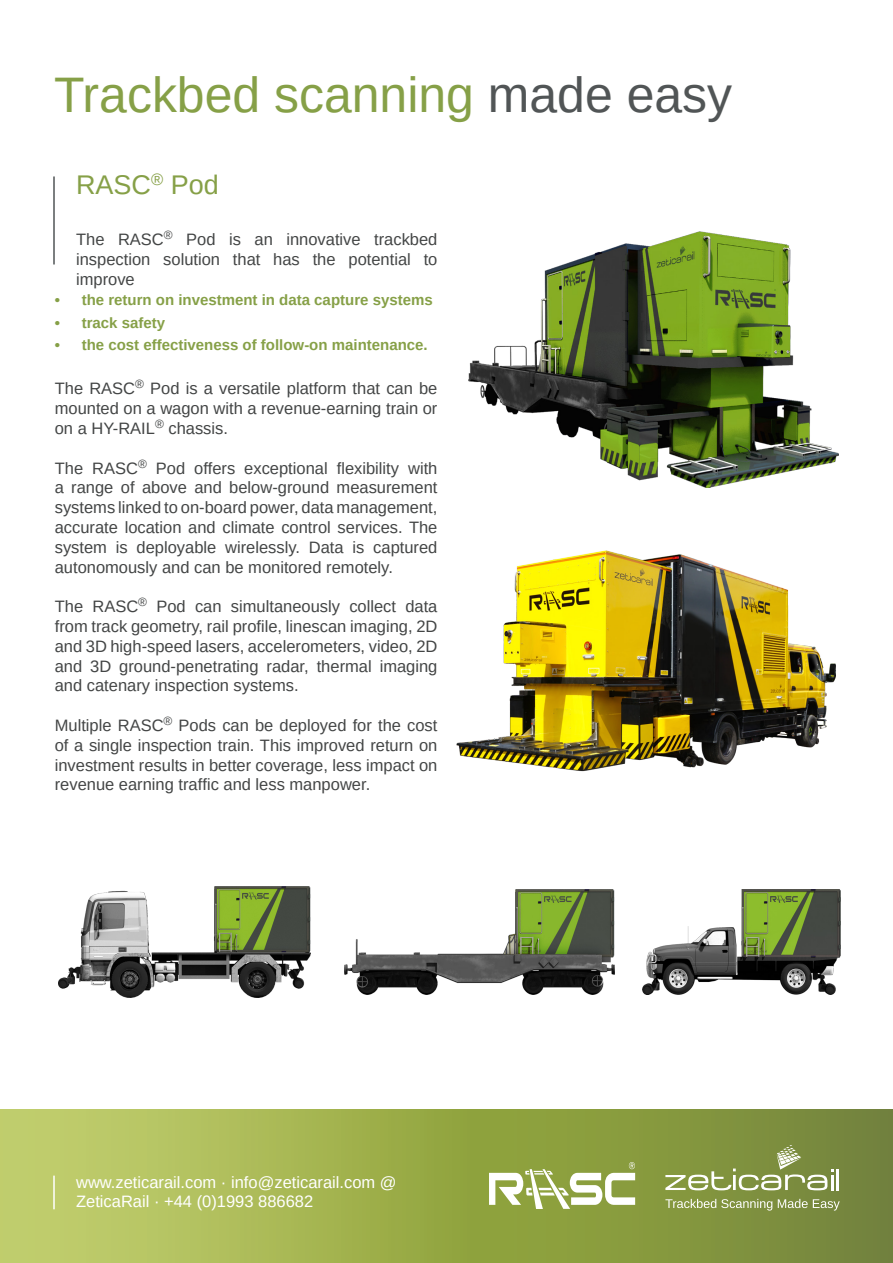
<style>
.page{position:relative;width:893px;height:1263px;background:#fff}
.page>*{position:absolute;margin:0;border:0;box-sizing:border-box;transform-origin:0 0}
.t1{font:49.95px "Arimo";color:#86a047}
.t2{font:27px "Arimo";color:#86a047}
.t3{font:16.5px/19.8px "Arimo";color:#434545;text-align:justify}
.t4{font:16.5px/19.8px "Arimo";color:#fff}
.t5{font:700 15px "Arimo";color:#86a047}
.s1{color:#515556}
</style>
<div class="page">
<hr style="left:53px;top:176px;width:2px;height:88px;background:#515556">
<img style="left:456px;top:550px;width:380px;height:222px">
<div style="left:0;top:1110px;width:893px;height:153px;background:linear-gradient(to right,#c2d168,#6f8331)"></div>
<svg style="left:489px;top:1162px;width:146px;height:47px"></svg>
<hr style="left:53px;top:1175px;width:2px;height:34px;background:#fff">
<img style="left:469px;top:231px;width:369px;height:256px">
<img style="left:642px;top:889px;width:198px;height:105px">
<img style="left:345px;top:889px;width:270px;height:105px">
<img style="left:58px;top:887px;width:252px;height:110px">
<svg style="left:665px;top:1145px;width:168px;height:45px;background:#92a15c"></svg>
<hr style="left:836px;top:1169px;width:3px;height:21px;background:#fff">
<svg style="left:665px;top:1199px;width:175px;height:11px;background:#9caa6b"></svg>
<p class="t1" style="left:54px;top:63px;width:680px">Trackbed scanning <span class="s1">made easy</span></p>
<p class="t2" style="left:76px;top:168px;width:144px">RASC<sup>®</sup> Pod</p>
<p class="t3" style="left:76px;top:230px;width:363px">The RASC<sup>®</sup> Pod is an innovative trackbed inspection solution that has the potential to improve</p>
<p class="t5" style="left:55px;top:290px;width:379px">• the return on investment in data capture systems</p>
<p class="t5" style="left:55px;top:312px;width:112px">• track safety</p>
<p class="t5" style="left:55px;top:335px;width:374px">• the cost effectiveness of follow-on maintenance.</p>
<p class="t3" style="left:55px;top:379px;width:384px">The RASC<sup>®</sup> Pod is a versatile platform that can be mounted on a wagon with a revenue-earning train or on a HY-RAIL<sup>®</sup> chassis.</p>
<p class="t3" style="left:55px;top:458px;width:384px">The RASC<sup>®</sup> Pod offers exceptional fl exibility with a range of above and below-ground measurement systems linked to on-board power, data management, accurate location and climate control services. The system is deployable wirelessly. Data is captured autonomously and can be monitored remotely.</p>
<p class="t3" style="left:55px;top:597px;width:384px">The RASC<sup>®</sup> Pod can simultaneously collect data from track geometry, rail profile, linescan imaging, 2D and 3D high-speed lasers, accelerometers, video, 2D and 3D ground-penetrating radar, thermal imaging and catenary inspection systems.</p>
<p class="t3" style="left:55px;top:715px;width:384px">Multiple RASC<sup>®</sup> Pods can be deployed for the cost of a single inspection train. This improved return on investment results in better coverage, less impact on revenue earning traffic and less manpower.</p>
<p class="t4" style="left:76px;top:1172px;width:322px">www.zeticarail.com · info@zeticarail.com @<br>ZeticaRail · +44 (0)1993 886682</p>
</div>
